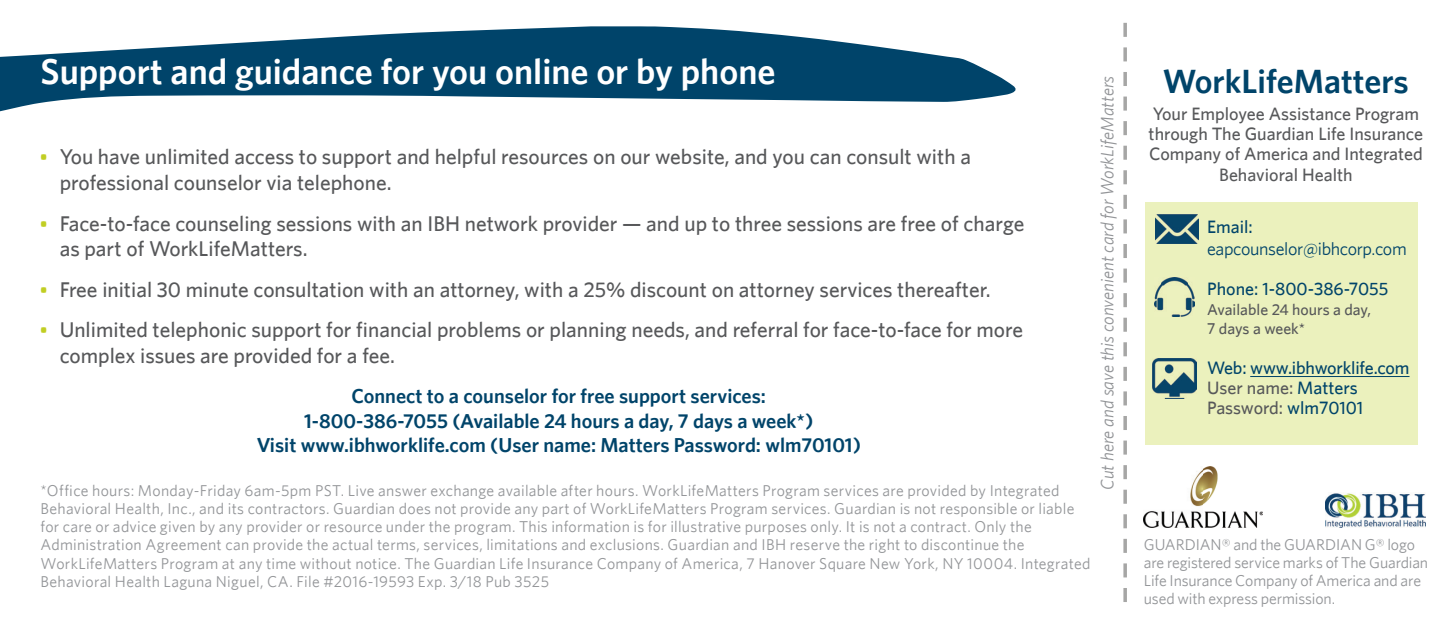
<style>
.page{position:relative;width:1437px;height:627px;background:#fff}
.page>*{position:absolute;margin:0;border:0;box-sizing:border-box;transform-origin:0 0}
.t1{font:600 36px "Whitney";color:#fff}
.t2{font:600 33.75px "Whitney";color:#00446a}
.t3{font:500 21.38px/25.7px "Whitney";color:#57585a}
.t4{font:600 20.25px/24.3px "Whitney";color:#00446a;text-align:center}
.t5{font:500 18px/20.2px "Whitney";color:#57585a;text-align:center}
.t6{font:500 18px/19.8px "Whitney";color:#00446a}
.t7{font:italic 18px "Whitney";color:#939598}
.t8{font:18px "Whitney";letter-spacing:-.02em;color:#00446a}
.t9{font:15.75px/18px "Whitney";letter-spacing:.015em;color:#939598}
.t10{font:15.75px/18px "Whitney";letter-spacing:-.01em;color:#939598}
.t11{font:500 15.75px/19.8px "Whitney";color:#57585a}
.s1{font-size:20.25px;color:#c1ce23}
.s2{color:#57585a}
</style>
<div class="page">
<svg style="left:0;top:26px;width:1016px;height:86px;fill:#00446a"></svg>
<svg style="left:1123px;top:23px;width:4px;height:579px"></svg>
<img style="left:1144px;top:467px;width:119px;height:60px">
<img style="left:1325px;top:493px;width:101px;height:34px">
<div style="left:1145px;top:203px;width:273px;height:242px;background:#ebf1bd"></div>
<hr style="left:1250px;top:376px;width:159px;height:1px;background:#00446a">
<img style="left:1155px;top:215px;width:44px;height:29px">
<img style="left:1154px;top:277px;width:41px;height:40px">
<img style="left:1152px;top:359px;width:44px;height:39px">
<h1 class="t1" style="left:40px;top:49px;width:737px">Support and guidance for you online or by phone</h1>
<h3 class="t3" style="left:60px;top:144px;width:913px;text-indent:-20px"><span class="s1">•</span> You have unlimited access to support and helpful resources on our website, and you can consult with a professional counselor via telephone.</h3>
<h3 class="t3" style="left:60px;top:210px;width:966px;text-indent:-20px"><span class="s1">•</span> Face-to-face counseling sessions with an IBH network provider — and up to three sessions are free of charge as part of WorkLifeMatters.</h3>
<h3 class="t3" style="left:39px;top:276px;width:953px"><span class="s1">•</span> Free initial 30 minute consultation with an attorney, with a 25% discount on attorney services thereafter.</h3>
<h3 class="t3" style="left:60px;top:316px;width:965px;text-indent:-20px"><span class="s1">•</span> Unlimited telephonic support for financial problems or planning needs, and referral for face-to-face for more complex issues are provided for a fee.</h3>
<p class="t4" style="left:257px;top:384px;width:606px">Connect to a counselor for free support services:<br>1-800-386-7055 (Available 24 hours a day, 7 days a week*)<br>Visit www.ibhworklife.com (User name: Matters Password: wlm70101)</p>
<p class="t9" style="left:40px;top:482px;width:1052px">*Office hours: Monday-Friday 6am-5pm PST. Live answer exchange available after hours. WorkLifeMatters Program services are provided by Integrated Behavioral Health, Inc., and its contractors. Guardian does not provide any part of WorkLifeMatters Program services. Guardian is not responsible or liable for care or advice given by any provider or resource under the program. This information is for illustrative purposes only. It is not a contract. Only the Administration Agreement can provide the actual terms, services, limitations and exclusions. Guardian and IBH reserve the right to discontinue the WorkLifeMatters Program at any time without notice. The Guardian Life Insurance Company of America, 7 Hanover Square New York, NY 10004. Integrated Behavioral Health Laguna Niguel, CA. File #2016-19593 Exp. 3/18 Pub 3525</p>
<p class="t7" style="left:1096px;top:490px;width:415px;rotate:-90deg">Cut here and save this convenient card for WorkLifeMatters</p>
<h2 class="t2" style="left:1163px;top:61px;width:247px">WorkLifeMatters</h2>
<p class="t5" style="left:1149px;top:103px;width:276px">Your Employee Assistance Program through The Guardian Life Insurance<br>Company of America and Integrated<br>Behavioral Health</p>
<p class="t6" style="left:1207px;top:217px;width:47px">Email:</p>
<p class="t8" style="left:1207px;top:238px;width:201px">eapcounselor@ibhcorp.com</p>
<p class="t6" style="left:1207px;top:278px;width:182px">Phone: 1-800-386-7055</p>
<p class="t11" style="left:1207px;top:299px;width:165px">Available 24 hours a day,<br>7 days a week*</p>
<p class="t6" style="left:1207px;top:357px;width:204px">Web: www.ibhworklife.com<br><span class="s2">User name:</span> Matters<br><span class="s2">Password:</span> wlm70101</p>
<p class="t10" style="left:1144px;top:535px;width:286px">GUARDIAN® and the GUARDIAN G® logo are registered service marks of The Guardian Life Insurance Company of America and are used with express permission.</p>
</div>
